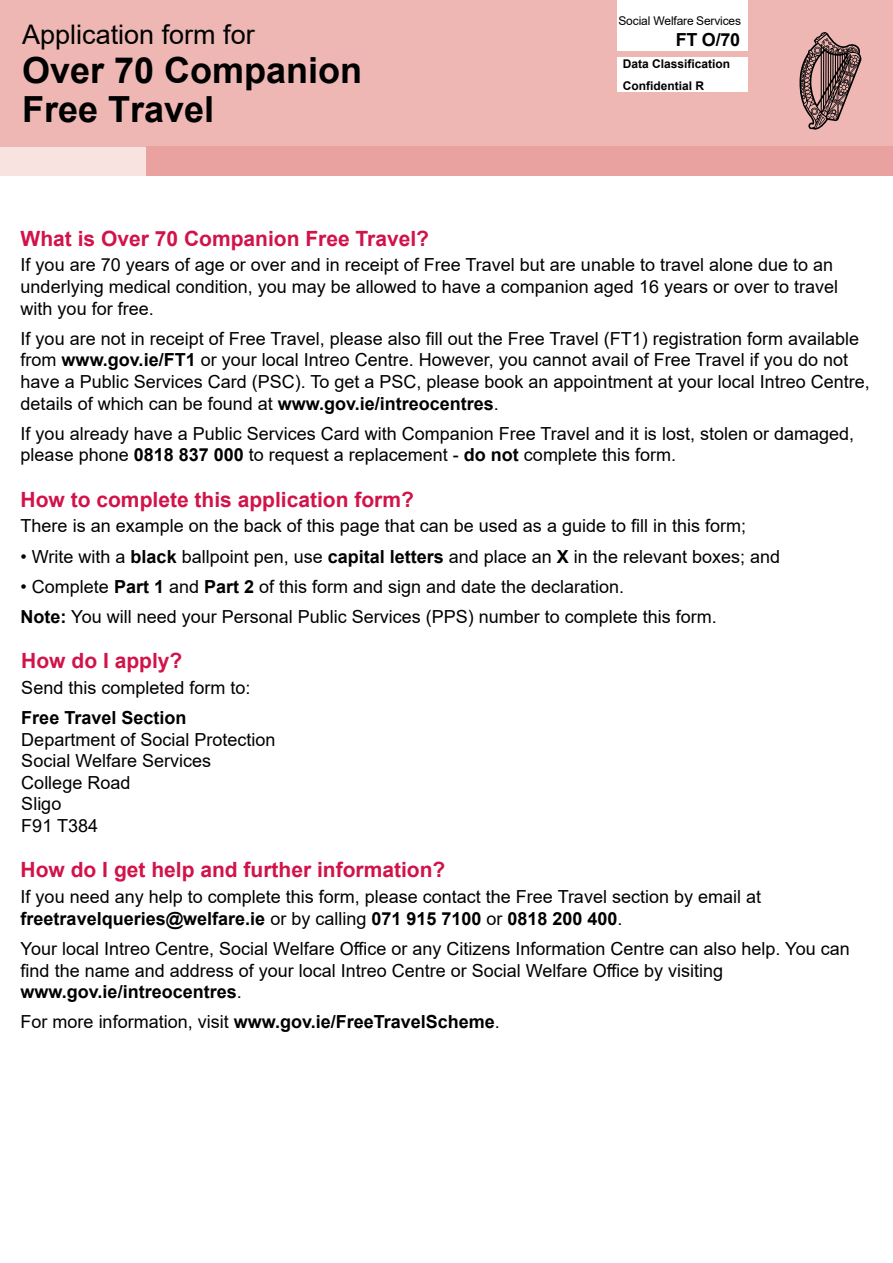
<style>
.page{position:relative;width:893px;height:1263px;background:#fff}
.page>*{position:absolute;margin:0;border:0;box-sizing:border-box;transform-origin:0 0}
.t1{font:700 36px/39px "Arial";color:#000}
.t2{font:27px "Arial";color:#000}
.t3{font:700 21px "Arial";color:#d11349}
.t4{font:18px/21.6px "Arial";color:#000}
.t5{font:700 18px "Arial";color:#000}
.t6{font:700 12px/21.6px "Arial";color:#000}
.t7{font:12px "Arial";letter-spacing:-.015em;color:#000}
.s1{font-weight:700}
.s2{font-weight:400}
</style>
<div class="page">
<div style="left:0;top:0;width:893px;height:148px;background:#eeb7b4"></div>
<div style="left:145px;top:146px;width:748px;height:30px;background:#e9a2a0"></div>
<div style="left:0;top:147px;width:145px;height:29px;background:#f8e3e0"></div>
<svg style="left:799px;top:32px;width:62px;height:98px"></svg>
<div style="left:617px;top:0;width:130px;height:50px;background:#fff"></div>
<div style="left:617px;top:58px;width:130px;height:34px;background:#fff"></div>
<h2 class="t2" style="left:22px;top:16px;width:234px">Application form for</h2>
<h1 class="t1" style="left:22px;top:51px;width:342px">Over 70 Companion<br>Free Travel</h1>
<p class="t7" style="left:618px;top:12px;width:124px">Social Welfare Services</p>
<p class="t5" style="left:676px;top:27px;width:66px">FT O/70</p>
<p class="t6" style="left:623px;top:53px;width:109px">Data Classification<br>Confidential R</p>
<p class="t3" style="left:21px;top:223px;width:410px">What is Over 70 Companion Free Travel?</p>
<p class="t4" style="left:21px;top:254px;width:819px">If you are 70 years of age or over and in receipt of Free Travel but are unable to travel alone due to an underlying medical condition, you may be allowed to have a companion aged 16 years or over to travel with you for free.</p>
<p class="t4" style="left:21px;top:328px;width:851px">If you are not in receipt of Free Travel, please also fill out the Free Travel (FT1) registration form available from <span class="s1">www.gov.ie/FT1</span> or your local Intreo Centre. However, you cannot avail of Free Travel if you do not have a Public Services Card (PSC). To get a PSC, please book an appointment at your local Intreo Centre, details of which can be found at <span class="s1">www.gov.ie/intreocentres</span>.</p>
<p class="t4" style="left:21px;top:422px;width:835px">If you already have a Public Services Card with Companion Free Travel and it is lost, stolen or damaged, please phone <span class="s1">0818 837 000</span> to request a replacement - <span class="s1">do not</span> complete this form.</p>
<p class="t3" style="left:21px;top:484px;width:395px">How to complete this application form?</p>
<p class="t4" style="left:21px;top:515px;width:727px">There is an example on the back of this page that can be used as a guide to fill in this form;</p>
<p class="t4" style="left:21px;top:545px;width:761px">• Write with a <span class="s1">black</span> ballpoint pen, use <span class="s1">capital letters</span> and place an <span class="s1">X</span> in the relevant boxes; and</p>
<p class="t4" style="left:21px;top:571px;width:698px;line-height:30.2px">• Complete <span class="s1">Part 1</span> and <span class="s1">Part 2</span> of this form and sign and date the declaration.<br><span class="s1">Note:</span> You will need your Personal Public Services (PPS) number to complete this form.</p>
<p class="t3" style="left:21px;top:646px;width:163px">How do I apply?</p>
<p class="t4" style="left:21px;top:677px;width:231px">Send this completed form to:</p>
<p class="t5" style="left:21px;top:705px;width:167px">Free Travel Section</p>
<p class="t4" style="left:21px;top:728px;width:256px">Department of Social Protection<br>Social Welfare Services<br>College Road<br>Sligo<br>F91 T384</p>
<p class="t3" style="left:21px;top:855px;width:426px">How do I get help and further information?</p>
<p class="t4" style="left:21px;top:886px;width:742px">If you need any help to complete this form, please contact the Free Travel section by email at <span class="s1">freetravelqueries@welfare.ie</span> or by calling <span class="s1">071 915 7100</span> or <span class="s1">0818 200 400</span>.</p>
<p class="t4" style="left:21px;top:938px;width:830px">Your local Intreo Centre, Social Welfare Office or any Citizens Information Centre can also help. You can find the name and address of your local Intreo Centre or Social Welfare Office by visiting <span class="s1">www.gov.ie/intreocentres</span>.</p>
<p class="t5" style="left:21px;top:1009px;width:481px"><span class="s2">For more information, visit</span> www.gov.ie/FreeTravelScheme<span class="s2">.</span></p>
</div>
